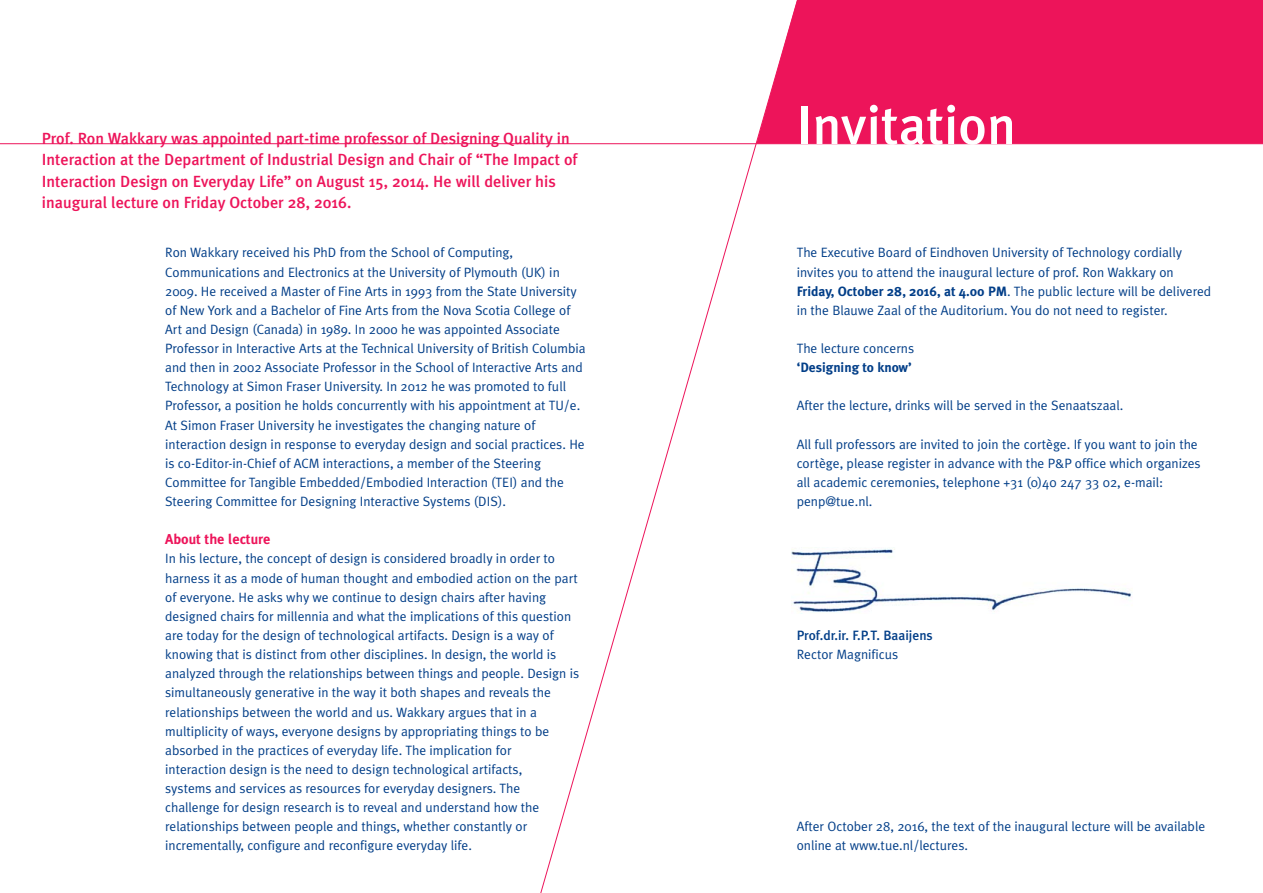
<style>
.page{position:relative;width:1263px;height:893px;background:#fff}
.page>*{position:absolute;margin:0;border:0;box-sizing:border-box;transform-origin:0 0}
.t1{font:500 54px "Meta Plus";color:#fff}
.t2{font:500 16.2px/21.6px "Meta Plus";color:#ed145a}
.t3{font:700 14.25px "Meta Plus";color:#ed145a}
.t4{font:13.5px/19.2px "Meta Plus Normal";color:#023e88}
.t5{font:500 13.5px "Meta Plus";color:#023e88}
.t6{font:700 13.5px "Meta Plus";color:#023e88}
.s1{font-family:"Meta Plus";font-weight:700}
</style>
<div class="page">
<div style="left:801px;top:0;width:461px;height:143px;background:#ed145a"></div>
<hr style="left:0;top:143px;width:1262px;height:1px;background:#ed145a">
<svg style="left:537px;top:0;width:264px;height:893px"></svg>
<img style="left:791px;top:548px;width:341px;height:65px">
<p class="t2" style="left:42px;top:128px;width:529px">Prof. Ron Wakkary was appointed part-time professor of Designing Quality in</p>
<p class="t2" style="left:42px;top:150px;width:537px">Interaction at the Department of Industrial Design and Chair of “The Impact of<br>Interaction Design on Everyday Life” on August 15, 2014. He will deliver his inaugural lecture on Friday October 28, 2016.</p>
<p class="t4" style="left:165px;top:244px;width:422px">Ron Wakkary received his PhD from the School of Computing, Communications and Electronics at the University of Plymouth (UK) in 2009. He received a Master of Fine Arts in 1993 from the State University of New York and a Bachelor of Fine Arts from the Nova Scotia College of Art and Design (Canada) in 1989. In 2000 he was appointed Associate Professor in Interactive Arts at the Technical University of British Columbia and then in 2002 Associate Professor in the School of Interactive Arts and Technology at Simon Fraser University. In 2012 he was promoted to full Professor, a position he holds concurrently with his appointment at TU/e.<br>At Simon Fraser University he investigates the changing nature of interaction design in response to everyday design and social practices. He is co-Editor-in-Chief of ACM interactions, a member of the Steering Committee for Tangible Embedded/Embodied Interaction (TEI) and the Steering Committee for Designing Interactive Systems (DIS).</p>
<p class="t3" style="left:165px;top:534px;width:107px">About the lecture</p>
<p class="t4" style="left:165px;top:550px;width:415px">In his lecture, the concept of design is considered broadly in order to harness it as a mode of human thought and embodied action on the part of everyone. He asks why we continue to design chairs after having designed chairs for millennia and what the implications of this question are today for the design of technological artifacts. Design is a way of knowing that is distinct from other disciplines. In design, the world is analyzed through the relationships between things and people. Design is simultaneously generative in the way it both shapes and reveals the relationships between the world and us. Wakkary argues that in a multiplicity of ways, everyone designs by appropriating things to be absorbed in the practices of everyday life. The implication for<br>interaction design is the need to design technological artifacts,<br>systems and services as resources for everyday designers. The<br>challenge for design research is to reveal and understand how the relationships between people and things, whether constantly or incrementally, configure and reconfigure everyday life.</p>
<h1 class="t1" style="left:797px;top:103px;width:221px">Invitation</h1>
<p class="t4" style="left:797px;top:244px;width:416px">The Executive Board of Eindhoven University of Technology cordially invites you to attend the inaugural lecture of prof. Ron Wakkary on <span class="s1">Friday, October 28, 2016, at 4.00 PM</span>. The public lecture will be delivered in the Blauwe Zaal of the Auditorium. You do not need to register.</p>
<p class="t4" style="left:797px;top:340px;width:119px">The lecture concerns</p>
<p class="t6" style="left:797px;top:362px;width:117px">‘Designing to know’</p>
<p class="t4" style="left:797px;top:397px;width:328px">After the lecture, drinks will be served in the Senaatszaal.</p>
<p class="t4" style="left:797px;top:435px;width:405px">All full professors are invited to join the cortège. If you want to join the cortège, please register in advance with the P&amp;P office which organizes all academic ceremonies, telephone +31 (0)40 247 33 02, e-mail: penp@tue.nl.</p>
<p class="t5" style="left:797px;top:630px;width:138px">Prof.dr.ir. F.P.T. Baaijens</p>
<p class="t4" style="left:797px;top:646px;width:103px">Rector Magnificus</p>
<p class="t4" style="left:797px;top:818px;width:410px">After October 28, 2016, the text of the inaugural lecture will be available online at www.tue.nl/lectures.</p>
</div>
